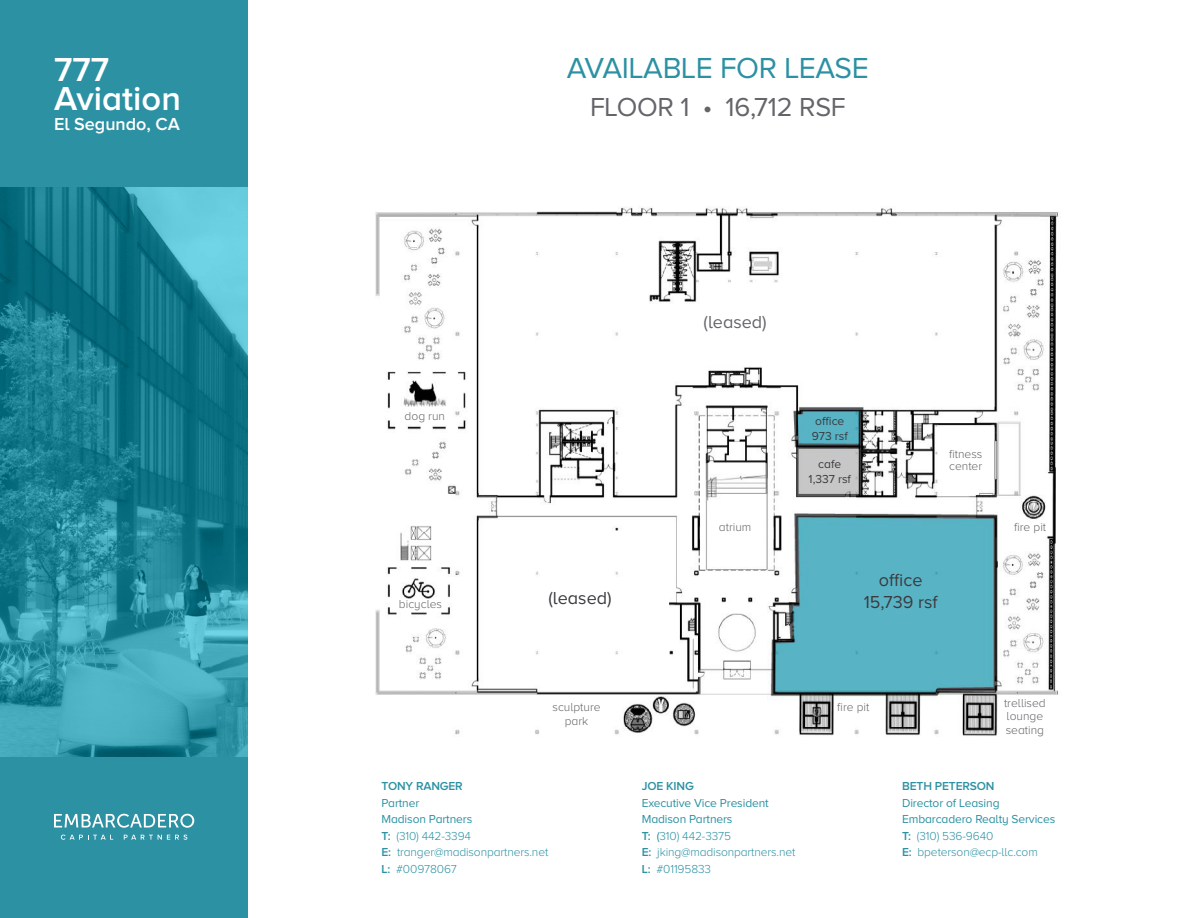
<style>
.page{position:relative;width:1188px;height:918px;background:#fff}
.page>*{position:absolute;margin:0;border:0;box-sizing:border-box;transform-origin:0 0}
.t1{font:600 34.5px/28.5px "Proxima Nova A";color:#fff}
.t2{font:30px "Proxima Nova A";letter-spacing:-.01em;color:#2c91a3}
.t3{font:27px "Proxima Nova A";letter-spacing:-.01em;color:#646569}
.t4{font:18px/22.5px "Proxima Nova A";color:#3b3b3f;text-align:center}
.t5{font:600 18px "Proxima Nova A";color:#fff}
.t6{font:18px "Proxima Nova A";color:#646569}
.t7{font:300 12px/16.5px "Proxima Nova A";letter-spacing:-.01em;color:#2c91a3}
.t8{font:300 12px/13.5px "Proxima Nova A";color:#646569}
.t9{font:12px/16.5px "Proxima Nova A";letter-spacing:-.01em;color:#2c91a3}
.t10{font:600 12px "Proxima Nova A";letter-spacing:-.01em;color:#2c91a3}
.t11{font:12px/15px "Proxima Nova A";color:#3b3b3f;text-align:center}
.s1{font-weight:400}
.s2{font-weight:600}
.s3{font-weight:300}
</style>
<div class="page">
<img style="left:376px;top:207px;width:682px;height:529px">
<div style="left:696px;top:314px;width:79px;height:39px;background:#fff"></div>
<div style="left:394px;top:599px;width:53px;height:13px;background:#fff"></div>
<div style="left:399px;top:411px;width:52px;height:13px;background:#fff"></div>
<div style="left:541px;top:702px;width:71px;height:26px;background:#fff"></div>
<div style="left:836px;top:702px;width:35px;height:13px;background:#fff"></div>
<div style="left:1002px;top:697px;width:46px;height:45px;background:#fff"></div>
<div style="left:939px;top:448px;width:53px;height:29px;background:#fff"></div>
<div style="left:1013px;top:522px;width:35px;height:13px;background:#fff"></div>
<div style="left:709px;top:522px;width:53px;height:21px;background:#fff"></div>
<div style="left:0;top:0;width:248px;height:918px;background:#2c91a3"></div>
<img style="left:0;top:188px;width:248px;height:568px">
<svg style="left:54px;top:814px;width:140px;height:14px"></svg>
<svg style="left:61px;top:835px;width:52px;height:5px"></svg>
<svg style="left:124px;top:835px;width:63px;height:5px"></svg>
<h1 class="t1" style="left:54px;top:55px;width:128px">777<br>Aviation</h1>
<h3 class="t5" style="left:54px;top:113px;width:128px">El Segundo, CA</h3>
<h2 class="t2" style="left:567px;top:51px;width:304px">AVAILABLE FOR LEASE</h2>
<h3 class="t3" style="left:590px;top:92px;width:257px">FLOOR 1 • 16,712 RSF</h3>
<p class="t8" style="left:405px;top:409px;width:42px">dog run</p>
<p class="t8" style="left:399px;top:598px;width:45px">bicycles</p>
<h3 class="t6" style="left:704px;top:312px;width:65px">(leased)</h3>
<p class="t11" style="left:812px;top:413px;width:38px;text-align:left">office<br>973 rsf</p>
<p class="t11" style="left:809px;top:457px;width:44px">cafe<br>1,337 rsf</p>
<p class="t8" style="left:949px;top:448px;width:35px;line-height:12px">fitness center</p>
<h3 class="t4" style="left:549px;top:586px;width:65px">(leased)</h3>
<p class="t8" style="left:719px;top:520px;width:34px">atrium</p>
<p class="t8" style="left:1014px;top:520px;width:34px">fire pit</p>
<h3 class="t4" style="left:864px;top:568px;width:75px">office<br>15,739 rsf</h3>
<p class="t8" style="left:552px;top:701px;width:50px;text-align:center">sculpture park</p>
<p class="t8" style="left:837px;top:701px;width:34px">fire pit</p>
<p class="t8" style="left:1004px;top:696px;width:43px">trellised lounge seating</p>
<p class="t10" style="left:382px;top:780px;width:83px">TONY RANGER</p>
<p class="t7" style="left:382px;top:795px;width:168px"><span class="s1">Partner<br>Madison Partners<br></span><span class="s2">T:</span> (310) 442-3394<br><span class="s2">E:</span> tranger@madisonpartners.net<br><span class="s2">L:</span> #00978067</p>
<p class="t10" style="left:642px;top:780px;width:53px">JOE KING</p>
<p class="t7" style="left:642px;top:795px;width:155px"><span class="s1">Executive Vice President<br>Madison Partners<br></span><span class="s2">T:</span> <span class="s1">(</span>310) 442-3375<br><span class="s2">E:</span> jking@madisonpartners.net<br><span class="s2">L:</span> #01195833</p>
<p class="t10" style="left:902px;top:780px;width:94px">BETH PETERSON</p>
<p class="t9" style="left:902px;top:795px;width:155px">Director of Leasing<br>Embarcadero Realty Services<br><span class="s2">T:</span> <span class="s3">(310) 536-9640<br></span><span class="s2">E:</span> <span class="s3">bpeterson@ecp-llc.com</span></p>
</div>
